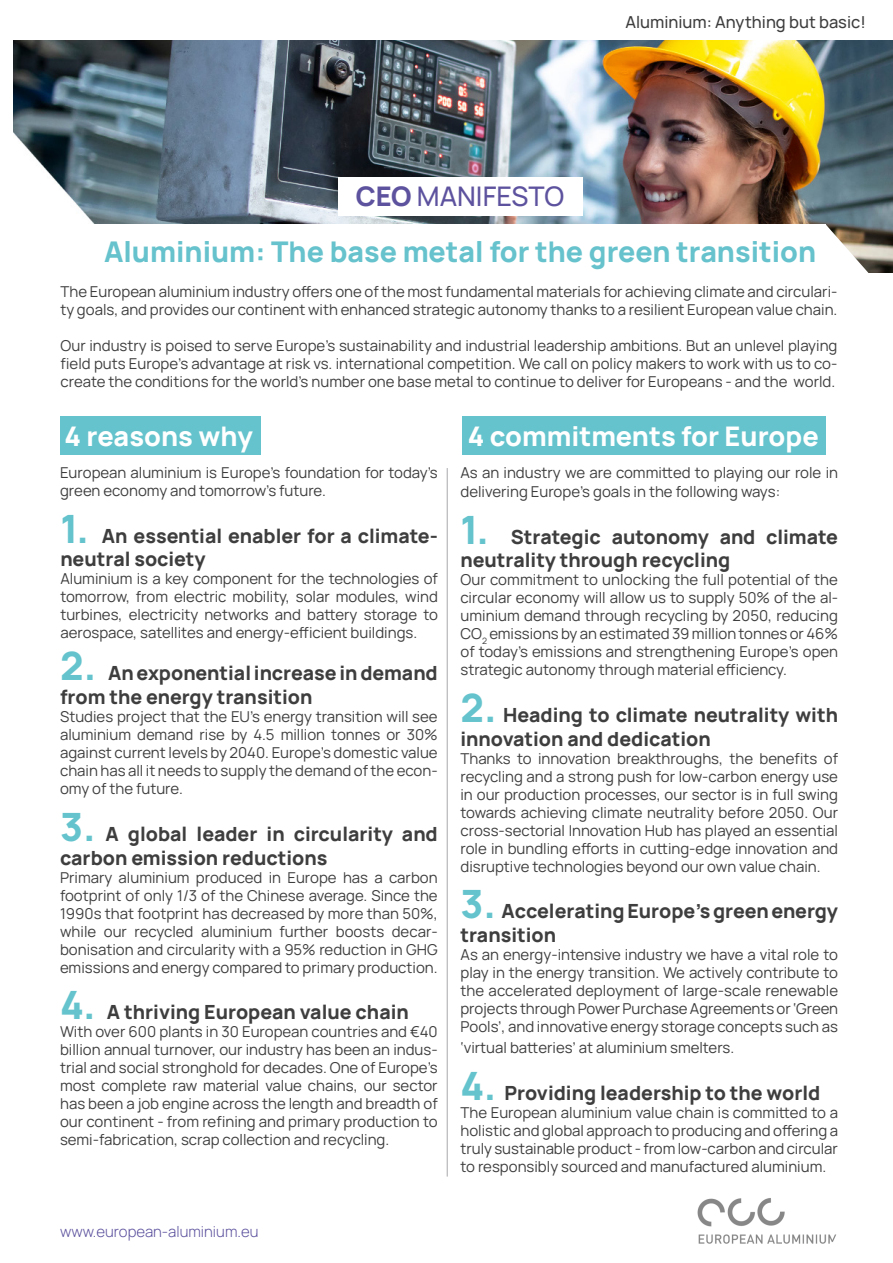
<style>
.page{position:relative;width:893px;height:1263px;background:#fff}
.page>*{position:absolute;margin:0;border:0;box-sizing:border-box;transform-origin:0 0}
.t1{font:800 28.5px "Manrope";color:#66c2cc}
.t2{font:800 27px "Manrope";color:#fff}
.t3{font:500 27px "Manrope";color:#5c529e}
.t4{font:800 19.5px/23.4px "Manrope";color:#3e3e3f}
.t5{font:500 16.5px "Manrope";color:#3e3e3f}
.t6{font:15px/18px "Manrope";color:#3e3e3f;text-align:justify}
.t7{font:300 15px "Manrope";color:#5c529e}
.s1{font-weight:800}
.s2{font-size:39px;color:#64c3cc}
</style>
<div class="page">
<img style="left:14px;top:41px;width:879px;height:183px">
<div style="left:60px;top:416px;width:200px;height:39px;background:#64c3cc"></div>
<div style="left:462px;top:416px;width:364px;height:39px;background:#64c3cc"></div>
<hr style="left:447px;top:468px;width:1px;height:708px;background:#a8a9ad">
<div style="left:338px;top:178px;width:244px;height:38px;background:#fff"></div>
<svg style="left:826px;top:224px;width:67px;height:49px"></svg>
<img style="left:697px;top:1198px;width:140px;height:46px">
<p class="t3" style="left:356px;top:178px;width:210px"><span class="s1">CEO</span> MANIFESTO</p>
<p class="t5" style="left:625px;top:11px;width:242px">Aluminium: Anything but basic!</p>
<p class="t1" style="left:104px;top:232px;width:714px">Aluminium: The base metal for the green transition</p>
<p class="t6" style="left:61px;top:281px;width:778px">The European aluminium industry offers one of the most fundamental materials for achieving climate and circulari&shy;ty goals, and provides our continent with enhanced strategic autonomy thanks to a resilient European value chain.</p>
<p class="t6" style="left:61px;top:335px;width:778px">Our industry is poised to serve Europe’s sustainability and industrial leadership ambitions. But an unlevel playing field puts Europe’s advantage at risk vs. international competition. We call on policy makers to work with us to co&shy;create the conditions for the world’s number one base metal to continue to deliver for Europeans - and the world.</p>
<p class="t2" style="left:65px;top:417px;width:190px">4 reasons why</p>
<p class="t6" style="left:60px;top:463px;width:379px">European aluminium is Europe’s foundation for today’s green economy and tomorrow’s future.</p>
<p class="t6" style="left:460px;top:463px;width:379px;line-height:18.9px">As an industry we are committed to playing our role in delivering Europe’s goals in the following ways:</p>
<p class="t4" style="left:460px;top:524px;width:379px"><span class="s2">1.</span> Strategic autonomy and climate neutrality through recycling</p>
<p class="t6" style="left:460px;top:570px;width:379px">Our commitment to unlocking the full potential of the circular economy will allow us to supply 50% of the al&shy;uminium demand through recycling by 2050, reducing CO<sub>2</sub> emissions by an estimated 39 million tonnes or 46% of today’s emissions and strengthening Europe’s open strategic autonomy through material efficiency.</p>
<p class="t4" style="left:460px;top:702px;width:379px"><span class="s2">2.</span> Heading to climate neutrality with innovation and dedication</p>
<p class="t6" style="left:460px;top:748px;width:379px">Thanks to innovation breakthroughs, the benefits of recycling and a strong push for low-carbon energy use in our production processes, our sector is in full swing towards achieving climate neutrality before 2050. Our cross-sectorial Innovation Hub has played an essential role in bundling efforts in cutting-edge innovation and disruptive technologies beyond our own value chain.</p>
<p class="t4" style="left:460px;top:899px;width:379px"><span class="s2">3.</span> Accelerating Europe’s green energy transition</p>
<p class="t6" style="left:460px;top:945px;width:379px">As an energy-intensive industry we have a vital role to play in the energy transition. We actively contribute to the accelerated deployment of large-scale renewable projects through Power Purchase Agreements or ‘Green Pools’, and innovative energy storage concepts such as</p>
<p class="t6" style="left:460px;top:1038px;width:275px">‘virtual batteries’ at aluminium smelters.</p>
<p class="t4" style="left:460px;top:1080px;width:361px"><span class="s2">4.</span> Providing leadership to the world</p>
<p class="t6" style="left:460px;top:1103px;width:379px">The European aluminium value chain is committed to a holistic and global approach to producing and offering a truly sustainable product - from low-carbon and circular to responsibly sourced and manufactured aluminium.</p>
<p class="t2" style="left:468px;top:417px;width:352px">4 commitments for Europe</p>
<p class="t4" style="left:60px;top:523px;width:379px"><span class="s2">1.</span> An essential enabler for a climate&shy;neutral society</p>
<p class="t6" style="left:60px;top:569px;width:379px">Aluminium is a key component for the technologies of tomorrow, from electric mobility, solar modules, wind turbines, electricity networks and battery storage to aerospace, satellites and energy-efficient buildings.</p>
<p class="t4" style="left:60px;top:661px;width:379px"><span class="s2">2.</span> An exponential increase in demand from the energy transition</p>
<p class="t6" style="left:60px;top:707px;width:379px">Studies project that the EU’s energy transition will see aluminium demand rise by 4.5 million tonnes or 30% against current levels by 2040. Europe’s domestic value chain has all it needs to supply the demand of the econ&shy;omy of the future.</p>
<p class="t4" style="left:60px;top:822px;width:379px"><span class="s2">3.</span> A global leader in circularity and carbon emission reductions</p>
<p class="t6" style="left:60px;top:868px;width:379px">Primary aluminium produced in Europe has a carbon footprint of only 1/3 of the Chinese average. Since the 1990s that footprint has decreased by more than 50%, while our recycled aluminium further boosts decar&shy;bonisation and circularity with a 95% reduction in GHG emissions and energy compared to primary production.</p>
<p class="t4" style="left:60px;top:1000px;width:350px"><span class="s2">4.</span> A thriving European value chain</p>
<p class="t6" style="left:60px;top:1022px;width:379px">With over 600 plants in 30 European countries and €40 billion annual turnover, our industry has been an indus&shy;trial and social stronghold for decades. One of Europe’s most complete raw material value chains, our sector has been a job engine across the length and breadth of our continent - from refining and primary production to semi-fabrication, scrap collection and recycling.</p>
<p class="t7" style="left:60px;top:1221px;width:200px">www.european-aluminium.eu</p>
</div>
